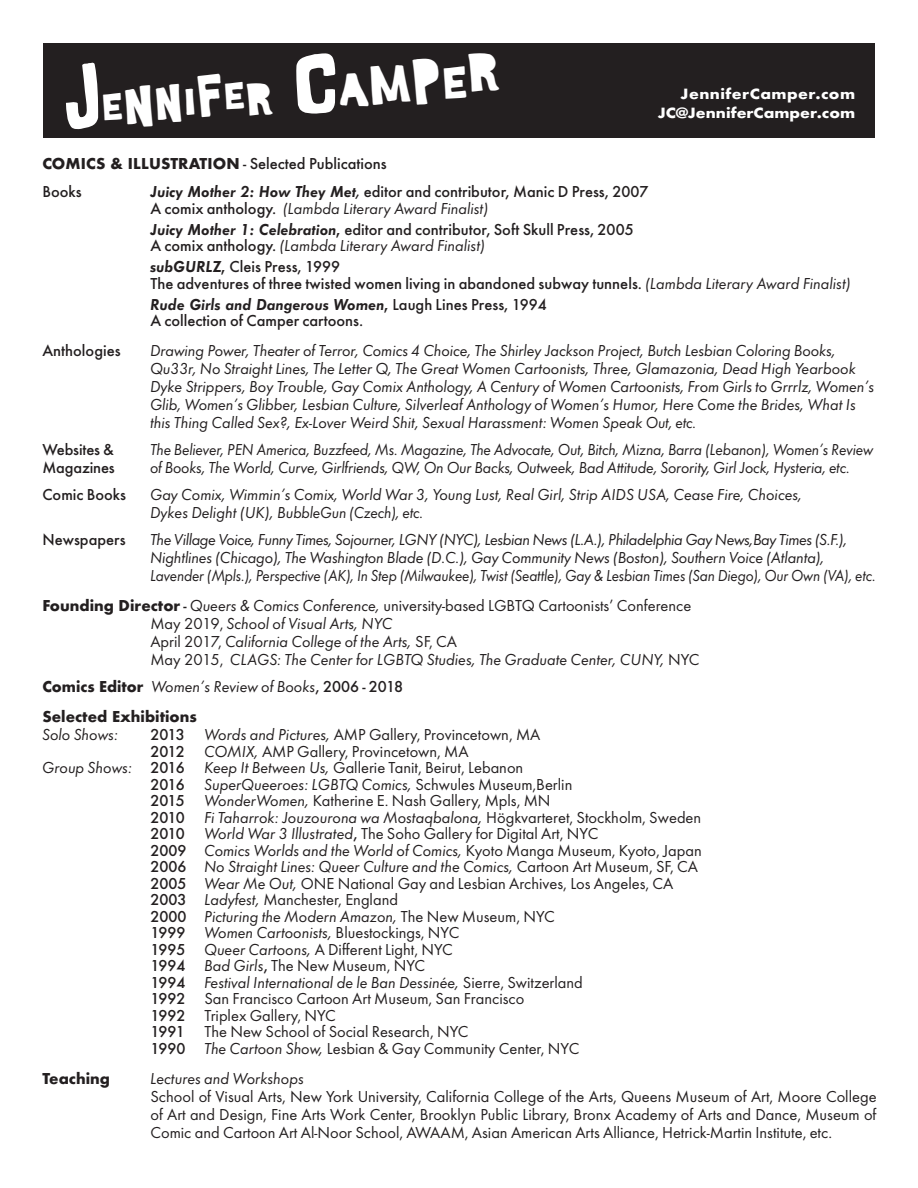
<style>
.page{position:relative;width:918px;height:1188px;background:#fff}
.page>*{position:absolute;margin:0;border:0;box-sizing:border-box;transform-origin:0 0}
.t1{font:37.2px "Good Girl";color:#fff}
.t2{font:16.5px/18px "Futura Itl";letter-spacing:-.005em;color:#231f20}
.t3{font:16.5px/18px "Futura";color:#231f20;text-align:justify}
.t4{font:16.5px "Futura Mdm";color:#231f20}
.t5{font:16.5px "Futura Itl";letter-spacing:-.005em;color:#231f20;scale:.96 1}
.t6{font:16.5px "Futura Dem Bld Itl";color:#231f20}
.t7{font:16.5px "Futura Bld";color:#231f20}
.t8{font:15.6px "Futura Bld";color:#fff;scale:1.11 1}
.t9{font:15.6px "Futura Bld";letter-spacing:.025em;color:#fff;scale:1.11 1}
.s1{font-size:42.3px}
.s2{font-size:39px}
.s3{font-size:55.65px}
.s4{font-size:66.15px}
.s5{font-size:34.5px}
.s6{font-size:39.75px}
.s7{font-size:52.95px}
.s8{font-size:44.25px}
.s9{font-family:"Futura Bld"}
.s10{font-family:"Futura Dem Bld Itl"}
.s11{font-family:"Futura Mdm Itl"}
.s12{font-family:"Futura Mdm"}
.s13{font-family:"Futura Itl"}
.s14{font-family:"Futura"}
</style>
<div class="page">
<div style="left:43px;top:43px;width:832px;height:95px;background:#231f20"></div>
<p class="t1" style="left:102px;top:93px;width:398px;rotate:-5deg">e<span class="s1">n</span><span class="s2">n</span>i<span class="s3">f</span>er <span class="s4">C</span><span class="s5">a</span><span class="s6">m</span><span class="s7">p</span><span class="s8">e</span><sup>r</sup></p>
<p class="t9" style="left:681px;top:83px;width:159px">JenniferCamper.com</p>
<p class="t8" style="left:658px;top:103px;width:179px">JC@JenniferCamper.com</p>
<p class="t4" style="left:42px;top:152px;width:346px"><span class="s9">COMICS &amp; ILLUSTRATION</span> - Selected Publications</p>
<p class="t4" style="left:42px;top:181px;width:41px">Books</p>
<p class="t4" style="left:150px;top:181px;width:499px"><span class="s10">Juicy Mother 2: How They Met</span><span class="s11">,</span> editor and contributor, Manic D Press, 2007</p>
<p class="t2" style="left:150px;top:201px;width:340px"><span class="s12">A comix anthology.</span> (Lambda Literary Award Finalist)</p>
<p class="t4" style="left:150px;top:218px;width:485px"><span class="s10">Juicy Mother 1: Celebration,</span> editor and contributor, Soft Skull Press, 2005</p>
<p class="t2" style="left:150px;top:238px;width:336px"><span class="s12">A comix anthology.</span> (Lambda Literary Award Finalist)</p>
<p class="t4" style="left:150px;top:256px;width:191px"><span class="s10">subGURLZ,</span> Cleis Press, 1999</p>
<p class="t4" style="left:150px;top:272px;width:702px">The adventures of three twisted women living in abandoned subway tunnels. <span class="s13">(Lambda Literary Award Finalist)</span></p>
<p class="t6" style="left:150px;top:293px;width:398px">Rude Girls and Dangerous Women, <span class="s12">Laugh Lines Press, 1994</span></p>
<p class="t4" style="left:150px;top:310px;width:214px">A collection of Camper cartoons.</p>
<p class="t4" style="left:42px;top:340px;width:80px">Anthologies</p>
<p class="t2" style="left:150px;top:343px;width:726px">Drawing Power, Theater of Terror, Comics 4 Choice, The Shirley Jackson Project, Butch Lesbian Coloring Books, Qu33r, No Straight Lines, The Letter Q, The Great Women Cartoonists, Three, Glamazonia, Dead High Yearbook Dyke Strippers, Boy Trouble, Gay Comix Anthology, A Century of Women Cartoonists, From Girls to Grrrlz, Women’s Glib, Women’s Glibber, Lesbian Culture, Silverleaf Anthology of Women’s Humor, Here Come the Brides, What Is this Thing Called Sex?, Ex-Lover Weird Shit, Sexual Harassment: Women Speak Out, etc.</p>
<p class="t4" style="left:42px;top:439px;width:73px">Websites &amp;</p>
<p class="t5" style="left:150px;top:439px;width:755px">The Believer, PEN America, Buzzfeed, Ms. Magazine, The Advocate, Out, Bitch, Mizna, Barra (Lebanon), Women’s Review</p>
<p class="t4" style="left:42px;top:457px;width:74px">Magazines</p>
<p class="t2" style="left:150px;top:460px;width:701px">of Books, The World, Curve, Girlfriends, QW, On Our Backs, Outweek, Bad Attitude, Sorority, Girl Jock, Hysteria, etc.</p>
<p class="t4" style="left:42px;top:484px;width:85px">Comic Books</p>
<p class="t2" style="left:150px;top:487px;width:654px">Gay Comix, Wimmin’s Comix, World War 3, Young Lust, Real Girl, Strip AIDS USA, Cease Fire, Choices,<br>Dykes Delight (UK), BubbleGun (Czech), etc.</p>
<p class="t4" style="left:42px;top:529px;width:85px">Newspapers</p>
<p class="t2" style="left:150px;top:532px;width:727px">The Village Voice, Funny Times, Sojourner, LGNY (NYC), Lesbian News (L.A.), Philadelphia Gay News,Bay Times (S.F.),<br>Nightlines (Chicago), The Washington Blade (D.C.), Gay Community News (Boston), Southern Voice (Atlanta),<br>Lavender (Mpls.), Perspective (AK), In Step (Milwaukee), Twist (Seattle), Gay &amp; Lesbian Times (San Diego), Our Own (VA), etc.</p>
<p class="t3" style="left:42px;top:598px;width:650px"><span class="s9">Founding Director</span> <span class="s12">-</span> <span class="s13">Queers &amp; Comics Conference,</span> university-based LGBTQ Cartoonists’ Conference</p>
<p class="t2" style="left:150px;top:616px;width:308px"><span class="s14">May 2019,</span> School of Visual Arts, NYC<br><span class="s14">April 2017,</span> California College of the Arts, <span class="s14">SF, CA</span></p>
<p class="t2" style="left:150px;top:652px;width:551px"><span class="s14">May 2015,</span> CLAGS: The Center for LGBTQ Studies, The Graduate Center, CUNY, <span class="s14">NYC</span></p>
<p class="t2" style="left:42px;top:679px;width:362px"><span class="s9">Comics Editor</span> Women’s Review of Books<span class="s12">, 2006 - 2018</span></p>
<p class="t7" style="left:42px;top:706px;width:156px">Selected Exhibitions</p>
<p class="t2" style="left:42px;top:727px;width:77px">Solo Shows:</p>
<p class="t3" style="left:150px;top:727px;width:392px"><span class="s12">2013</span> <span class="s13">Words and Pictures,</span> AMP Gallery, Provincetown, MA</p>
<p class="t3" style="left:150px;top:744px;width:320px"><span class="s12">2012</span> <span class="s13">COMIX,</span> AMP Gallery, Provincetown, MA</p>
<p class="t3" style="left:42px;top:760px;width:482px"><span class="s13">Group Shows:</span> <span class="s12">2016</span> <span class="s13">Keep It Between Us,</span> Gallerie Tanit, Beirut, Lebanon</p>
<p class="t2" style="left:150px;top:777px;width:423px"><span class="s12">2016</span> SuperQueeroes: LGBTQ Comics, <span class="s14">Schwules Museum,Berlin</span></p>
<p class="t3" style="left:150px;top:793px;width:402px"><span class="s12">2015</span> <span class="s13">WonderWomen,</span> Katherine E. Nash Gallery, Mpls, MN</p>
<p class="t2" style="left:150px;top:810px;width:552px"><span class="s12">2010</span> Fi Taharrok: Jouzourona wa Mostaqbalona, <span class="s14">Högkvarteret, Stockholm, Sweden</span></p>
<p class="t3" style="left:150px;top:826px;width:449px"><span class="s12">2010</span> <span class="s13">World War 3 Illustrated</span><span class="s12">,</span> The Soho Gallery for Digital Art, NYC</p>
<p class="t2" style="left:150px;top:843px;width:553px"><span class="s12">2009</span> Comics Worlds and the World of Comics, <span class="s14">Kyoto Manga Museum, Kyoto, Japan</span></p>
<p class="t2" style="left:150px;top:859px;width:549px"><span class="s12">2006</span> No Straight Lines: Queer Culture and the Comics, <span class="s14">Cartoon Art Museum, SF, CA</span></p>
<p class="t3" style="left:150px;top:876px;width:525px"><span class="s12">2005</span> <span class="s13">Wear Me Out,</span> ONE National Gay and Lesbian Archives, Los Angeles, CA</p>
<p class="t3" style="left:150px;top:892px;width:249px"><span class="s12">2003</span> <span class="s13">Ladyfest,</span> Manchester, England</p>
<p class="t2" style="left:150px;top:909px;width:406px"><span class="s12">2000</span> Picturing the Modern Amazon, <span class="s14">The New Museum, NYC</span></p>
<p class="t2" style="left:150px;top:925px;width:311px"><span class="s12">1999</span> Women Cartoonists, <span class="s14">Bluestockings, NYC</span></p>
<p class="t3" style="left:150px;top:942px;width:304px"><span class="s12">1995</span> <span class="s13">Queer Cartoons,</span> A Different Light, NYC</p>
<p class="t3" style="left:150px;top:958px;width:276px"><span class="s12">1994</span> <span class="s13">Bad Girls</span><span class="s12">,</span> The New Museum, NYC</p>
<p class="t2" style="left:150px;top:975px;width:434px"><span class="s12">1994</span> Festival International de le Ban Dessinée, <span class="s14">Sierre, Switzerland</span></p>
<p class="t3" style="left:150px;top:991px;width:375px"><span class="s12">1992</span> San Francisco Cartoon Art Museum, San Francisco</p>
<p class="t3" style="left:150px;top:1008px;width:187px"><span class="s12">1992</span> Triplex Gallery, NYC</p>
<p class="t3" style="left:150px;top:1024px;width:320px"><span class="s12">1991</span> The New School of Social Research, NYC</p>
<p class="t3" style="left:150px;top:1041px;width:431px"><span class="s12">1990</span> <span class="s13">The Cartoon Show,</span> Lesbian &amp; Gay Community Center, NYC</p>
<p class="t7" style="left:42px;top:1067px;width:69px">Teaching</p>
<p class="t2" style="left:150px;top:1071px;width:155px">Lectures and Workshops</p>
<p class="t3" style="left:150px;top:1089px;width:728px">School of Visual Arts, New York University, California College of the Arts, Queens Museum of Art, Moore College of Art and Design, Fine Arts Work Center, Brooklyn Public Library, Bronx Academy of Arts and Dance, Museum of Comic and Cartoon Art Al-Noor School, AWAAM, Asian American Arts Alliance, Hetrick-Martin Institute, etc.</p>
</div>
